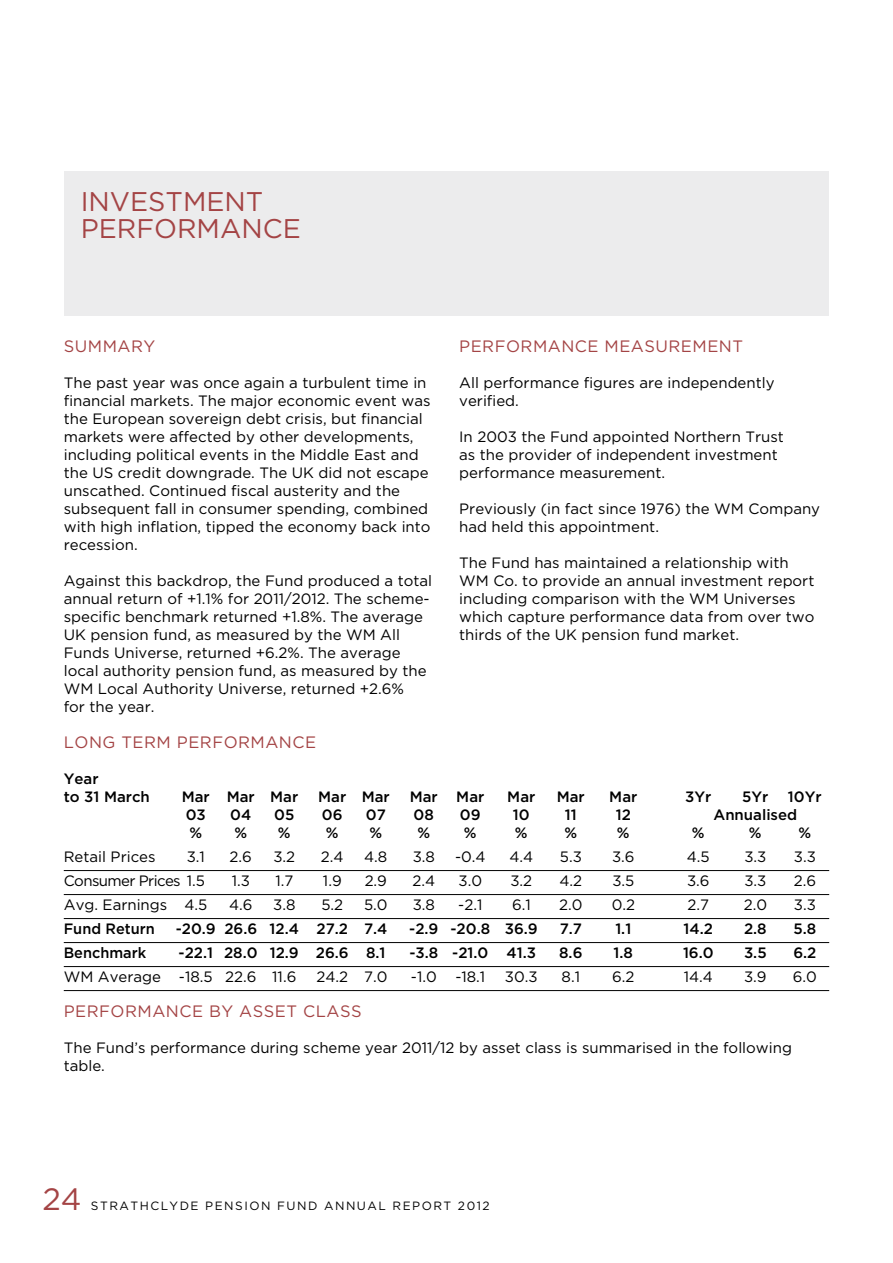
<style>
.page{position:relative;width:893px;height:1263px;background:#fff}
.page>*{position:absolute;margin:0;border:0;box-sizing:border-box;transform-origin:0 0}
.t1{font:30.9px "Gotham";color:#a44445}
.t2{font:27px/27px "Gotham";color:#a44445}
.t3{font:16.5px "Gotham";letter-spacing:.03em;color:#a44445}
.t4{font:15px/18px "Gotham";color:#000}
.t5{font:500 15px/18px "Gotham";color:#000}
.t6{font:15px "Gotham";letter-spacing:-.04em;color:#000}
.t7{font:12px "Gotham";letter-spacing:.125em;color:#000}
</style>
<div class="page">
<hr style="left:64px;top:870px;width:765px;height:1px;background:#000">
<hr style="left:64px;top:894px;width:765px;height:1px;background:#000">
<hr style="left:64px;top:918px;width:765px;height:1px;background:#000">
<hr style="left:64px;top:942px;width:765px;height:1px;background:#000">
<hr style="left:64px;top:966px;width:765px;height:1px;background:#000">
<hr style="left:64px;top:990px;width:765px;height:1px;background:#000">
<div style="left:64px;top:171px;width:765px;height:145px;background:#ececed"></div>
<h2 class="t2" style="left:81px;top:187px;width:28px">Investment performance</h2>
<p class="t3" style="left:64px;top:335px;width:26px">Summary</p>
<p class="t4" style="left:64px;top:373px;width:368px">The past year was once again a turbulent time in financial markets. The major economic event was the European sovereign debt crisis, but financial markets were affected by other developments, including political events in the Middle East and the US credit downgrade. The UK did not escape unscathed. Continued fiscal austerity and the subsequent fall in consumer spending, combined with high inflation, tipped the economy back into recession.</p>
<p class="t4" style="left:64px;top:571px;width:370px">Against this backdrop, the Fund produced a total annual return of +1.1% for 2011/2012. The scheme&shy;specific benchmark returned +1.8%. The average UK pension fund, as measured by the WM All Funds Universe, returned +6.2%. The average local authority pension fund, as measured by the WM Local Authority Universe, returned +2.6%<br>for the year.</p>
<p class="t3" style="left:459px;top:335px;width:26px">Performance</p>
<p class="t3" style="left:605px;top:335px;width:14px">measurement</p>
<p class="t4" style="left:459px;top:373px;width:317px">All performance figures are independently verified.</p>
<p class="t4" style="left:459px;top:427px;width:326px">In 2003 the Fund appointed Northern Trust as the provider of independent investment performance measurement.</p>
<p class="t4" style="left:459px;top:499px;width:362px">Previously (in fact since 1976) the WM Company had held this appointment.</p>
<p class="t4" style="left:459px;top:553px;width:357px">The Fund has maintained a relationship with WM Co. to provide an annual investment report including comparison with the WM Universes which capture performance data from over two thirds of the UK pension fund market.</p>
<p class="t3" style="left:64px;top:732px;width:25px">Long</p>
<p class="t3" style="left:121px;top:732px;width:24px">Term</p>
<p class="t3" style="left:177px;top:732px;width:26px">Performance</p>
<p class="t5" style="left:64px;top:770px;width:88px">Year<br>to 31 March</p>
<p class="t5" style="left:182px;top:788px;width:118px">Mar Mar Mar</p>
<p class="t5" style="left:318px;top:788px;width:73px">Mar Mar</p>
<p class="t5" style="left:410px;top:788px;width:76px">Mar Mar</p>
<p class="t5" style="left:507px;top:788px;width:30px">Mar</p>
<p class="t5" style="left:557px;top:788px;width:30px">Mar</p>
<p class="t5" style="left:609px;top:788px;width:30px">Mar</p>
<p class="t5" style="left:685px;top:788px;width:28px">3Yr</p>
<p class="t5" style="left:742px;top:788px;width:28px">5Yr</p>
<p class="t5" style="left:788px;top:788px;width:35px">10Yr</p>
<p class="t5" style="left:186px;top:806px;width:22px">03</p>
<p class="t5" style="left:230px;top:806px;width:23px">04</p>
<p class="t5" style="left:274px;top:806px;width:22px">05</p>
<p class="t5" style="left:322px;top:806px;width:22px">06</p>
<p class="t5" style="left:366px;top:806px;width:21px">07</p>
<p class="t5" style="left:414px;top:806px;width:22px">08</p>
<p class="t5" style="left:460px;top:806px;width:22px">09</p>
<p class="t5" style="left:513px;top:806px;width:18px">10</p>
<p class="t5" style="left:565px;top:806px;width:13px">11</p>
<p class="t5" style="left:616px;top:806px;width:17px">12</p>
<p class="t5" style="left:713px;top:806px;width:85px">Annualised</p>
<p class="t5" style="left:189px;top:824px;width:14px">%</p>
<p class="t5" style="left:234px;top:824px;width:14px">%</p>
<p class="t5" style="left:278px;top:824px;width:14px">%</p>
<p class="t5" style="left:326px;top:824px;width:14px">%</p>
<p class="t5" style="left:369px;top:824px;width:14px">%</p>
<p class="t5" style="left:417px;top:824px;width:14px">%</p>
<p class="t5" style="left:464px;top:824px;width:14px">%</p>
<p class="t5" style="left:515px;top:824px;width:14px">%</p>
<p class="t5" style="left:564px;top:824px;width:14px">%</p>
<p class="t5" style="left:617px;top:824px;width:14px">%</p>
<p class="t5" style="left:692px;top:824px;width:14px">%</p>
<p class="t5" style="left:749px;top:824px;width:14px">%</p>
<p class="t5" style="left:798px;top:824px;width:14px">%</p>
<p class="t4" style="left:64px;top:848px;width:93px">Retail Prices</p>
<p class="t4" style="left:187px;top:848px;width:20px">3.1</p>
<p class="t4" style="left:230px;top:848px;width:24px">2.6</p>
<p class="t4" style="left:273px;top:848px;width:23px">3.2</p>
<p class="t4" style="left:321px;top:848px;width:24px">2.4</p>
<p class="t4" style="left:364px;top:848px;width:25px">4.8</p>
<p class="t4" style="left:413px;top:848px;width:24px">3.8</p>
<p class="t4" style="left:455px;top:848px;width:32px">-0.4</p>
<p class="t4" style="left:509px;top:848px;width:25px">4.4</p>
<p class="t4" style="left:560px;top:848px;width:24px">5.3</p>
<p class="t4" style="left:612px;top:848px;width:24px">3.6</p>
<p class="t4" style="left:687px;top:848px;width:24px">4.5</p>
<p class="t4" style="left:744px;top:848px;width:24px">3.3</p>
<p class="t4" style="left:794px;top:848px;width:24px">3.3</p>
<p class="t6" style="left:64px;top:871px;width:143px">Consumer Prices 1.5</p>
<p class="t4" style="left:232px;top:872px;width:20px">1.3</p>
<p class="t4" style="left:275px;top:872px;width:19px">1.7</p>
<p class="t4" style="left:323px;top:872px;width:20px">1.9</p>
<p class="t4" style="left:365px;top:872px;width:24px">2.9</p>
<p class="t4" style="left:412px;top:872px;width:24px">2.4</p>
<p class="t4" style="left:459px;top:872px;width:25px">3.0</p>
<p class="t4" style="left:510px;top:872px;width:23px">3.2</p>
<p class="t4" style="left:559px;top:872px;width:24px">4.2</p>
<p class="t4" style="left:612px;top:872px;width:24px">3.5</p>
<p class="t4" style="left:687px;top:872px;width:24px">3.6</p>
<p class="t4" style="left:744px;top:872px;width:24px">3.3</p>
<p class="t4" style="left:794px;top:872px;width:24px">2.6</p>
<p class="t4" style="left:64px;top:896px;width:145px">Avg. Earnings 4.5</p>
<p class="t4" style="left:229px;top:896px;width:25px">4.6</p>
<p class="t4" style="left:273px;top:896px;width:24px">3.8</p>
<p class="t4" style="left:321px;top:896px;width:23px">5.2</p>
<p class="t4" style="left:364px;top:896px;width:25px">5.0</p>
<p class="t4" style="left:413px;top:896px;width:24px">3.8</p>
<p class="t4" style="left:458px;top:896px;width:26px">-2.1</p>
<p class="t4" style="left:512px;top:896px;width:20px">6.1</p>
<p class="t4" style="left:559px;top:896px;width:25px">2.0</p>
<p class="t4" style="left:612px;top:896px;width:25px">0.2</p>
<p class="t4" style="left:688px;top:896px;width:23px">2.7</p>
<p class="t4" style="left:744px;top:896px;width:25px">2.0</p>
<p class="t4" style="left:794px;top:896px;width:24px">3.3</p>
<p class="t5" style="left:64px;top:920px;width:93px">Fund Return</p>
<p class="t5" style="left:176px;top:920px;width:213px">-20.9 26.6 12.4 27.2 7.4</p>
<p class="t5" style="left:409px;top:920px;width:130px">-2.9 -20.8 36.9</p>
<p class="t5" style="left:560px;top:920px;width:24px">7.7</p>
<p class="t5" style="left:615px;top:920px;width:17px">1.1</p>
<p class="t5" style="left:684px;top:920px;width:31px">14.2</p>
<p class="t5" style="left:744px;top:920px;width:24px">2.8</p>
<p class="t5" style="left:793px;top:920px;width:24px">5.8</p>
<p class="t5" style="left:64px;top:944px;width:84px">Benchmark</p>
<p class="t5" style="left:179px;top:944px;width:208px">-22.1 28.0 12.9 26.6 8.1</p>
<p class="t5" style="left:409px;top:944px;width:128px">-3.8 -21.0 41.3</p>
<p class="t5" style="left:559px;top:944px;width:25px">8.6</p>
<p class="t5" style="left:614px;top:944px;width:21px">1.8</p>
<p class="t5" style="left:683px;top:944px;width:32px">16.0</p>
<p class="t5" style="left:744px;top:944px;width:24px">3.5</p>
<p class="t5" style="left:793px;top:944px;width:25px">6.2</p>
<p class="t4" style="left:64px;top:968px;width:234px">WM Average -18.5 22.6 11.6</p>
<p class="t4" style="left:316px;top:968px;width:73px">24.2 7.0</p>
<p class="t4" style="left:411px;top:968px;width:76px">-1.0 -18.1</p>
<p class="t4" style="left:505px;top:968px;width:34px">30.3</p>
<p class="t4" style="left:562px;top:968px;width:20px">8.1</p>
<p class="t4" style="left:612px;top:968px;width:24px">6.2</p>
<p class="t4" style="left:684px;top:968px;width:31px">14.4</p>
<p class="t4" style="left:744px;top:968px;width:24px">3.9</p>
<p class="t4" style="left:793px;top:968px;width:26px">6.0</p>
<p class="t3" style="left:64px;top:1001px;width:26px">Performance</p>
<p class="t3" style="left:209px;top:1001px;width:43px">by asset</p>
<p class="t3" style="left:303px;top:1001px;width:13px">class</p>
<p class="t4" style="left:64px;top:1039px;width:730px">The Fund’s performance during scheme year 2011/12 by asset class is summarised in the following table.</p>
<h1 class="t1" style="left:43px;top:1179px;width:41px">24</h1>
<p class="t7" style="left:91px;top:1198px;width:400px">STRATHCLYDE PENSION FUND ANNUAL REPORT 2012</p>
</div>
